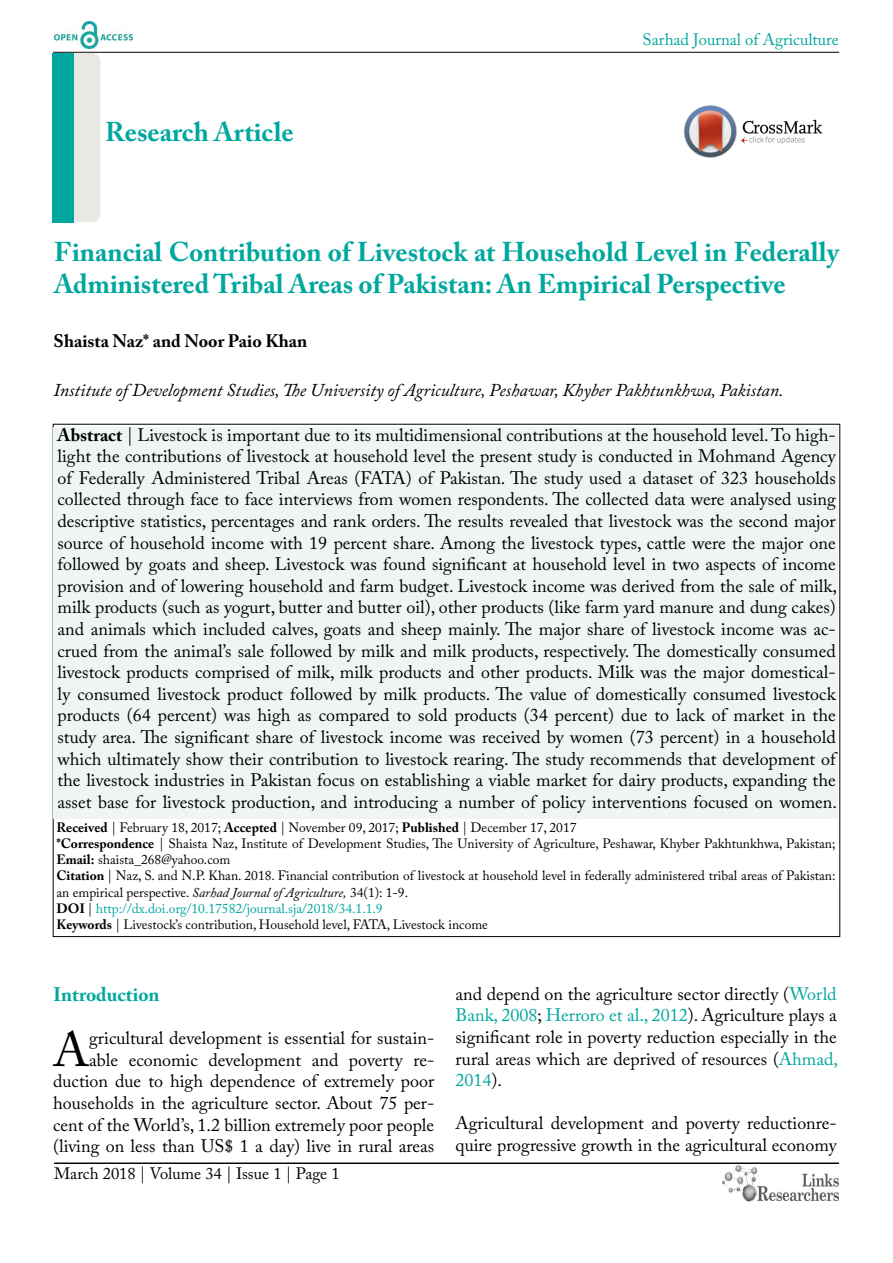
<style>
.page{position:relative;width:893px;height:1263px;background:#fff}
.page>*{position:absolute;margin:0;border:0;box-sizing:border-box;transform-origin:0 0}
.t1{font:48.45px "Adobe Caslon Pro";color:#000}
.t2{font:700 27px/32.4px "Adobe Caslon Pro";color:#00a79e}
.t3{font:700 19.5px "Adobe Caslon Pro";color:#00a79e}
.t4{font:18px/21.6px "Adobe Caslon Pro";color:#000;text-align:justify}
.t5{font:italic 18px "Adobe Caslon Pro";color:#000}
.t6{font:700 18px "Adobe Caslon Pro";color:#000}
.t7{font:16.5px "Adobe Caslon Pro";color:#000}
.t8{font:16.5px "Adobe Caslon Pro";color:#00a79e}
.t9{font:13.5px/16.2px "Adobe Caslon Pro";color:#000}
.s1{font-weight:700}
.s2{font-style:italic}
.s3{color:#00a79e}
</style>
<div class="page">
<hr style="left:53px;top:52px;width:786px;height:1px;background:#000">
<img style="left:722px;top:1166px;width:117px;height:36px">
<img style="left:54px;top:22px;width:78px;height:27px">
<div style="left:54px;top:53px;width:46px;height:169px;background:#e9e9e4;border-radius:9px"></div>
<hr style="left:54px;top:1163px;width:785px;height:1px;background:#000">
<div style="left:53px;top:53px;width:21px;height:169px;background:#00a79e"></div>
<div style="left:54px;top:427px;width:784px;height:392px;background:#eef5f4"></div>
<img style="left:684px;top:105px;width:139px;height:53px">
<h2 class="t2" style="left:105px;top:116px;width:190px">Research Article</h2>
<p class="t8" style="left:643px;top:30px;width:198px">Sarhad Journal of Agriculture</p>
<h2 class="t2" style="left:54px;top:235px;width:786px">Financial Contribution of Livestock at Household Level in Federally<br>Administered Tribal Areas of Pakistan: An Empirical Perspective</h2>
<p class="t6" style="left:53px;top:330px;width:255px">Shaista Naz* and Noor Paio Khan</p>
<p class="t5" style="left:53px;top:379px;width:731px">Institute of Development Studies, The University of Agriculture, Peshawar, Khyber Pakhtunkhwa, Pakistan.</p>
<p class="t4" style="left:58px;top:424px;width:781px"><span class="s1">Abstract</span> | Livestock is important due to its multidimensional contributions at the household level. To high&shy;light the contributions of livestock at household level the present study is conducted in Mohmand Agency of Federally Administered Tribal Areas (FATA) of Pakistan. The study used a dataset of 323 households collected through face to face interviews from women respondents. The collected data were analysed using descriptive statistics, percentages and rank orders. The results revealed that livestock was the second major source of household income with 19 percent share. Among the livestock types, cattle were the major one followed by goats and sheep. Livestock was found significant at household level in two aspects of income provision and of lowering household and farm budget. Livestock income was derived from the sale of milk, milk products (such as yogurt, butter and butter oil), other products (like farm yard manure and dung cakes) and animals which included calves, goats and sheep mainly. The major share of livestock income was ac&shy;crued from the animal’s sale followed by milk and milk products, respectively. The domestically consumed livestock products comprised of milk, milk products and other products. Milk was the major domestical&shy;ly consumed livestock product followed by milk products. The value of domestically consumed livestock products (64 percent) was high as compared to sold products (34 percent) due to lack of market in the study area. The significant share of livestock income was received by women (73 percent) in a household which ultimately show their contribution to livestock rearing. The study recommends that development of the livestock industries in Pakistan focus on establishing a viable market for dairy products, expanding the asset base for livestock production, and introducing a number of policy interventions focused on women.</p>
<p class="t9" style="left:56px;top:819px;width:781px"><span class="s1">Received</span> | February 18, 2017; <span class="s1">Accepted</span> | November 09, 2017; <span class="s1">Published</span> | December 17, 2017<br><span class="s1">*Correspondence</span> | Shaista Naz, Institute of Development Studies, The University of Agriculture, Peshawar, Khyber Pakhtunkhwa, Pakistan; <span class="s1">Email:</span> shaista_268@yahoo.com<br><span class="s1">Citation</span> | Naz, S. and N.P. Khan. 2018. Financial contribution of livestock at household level in federally administered tribal areas of Pakistan: an empirical perspective. <span class="s2">Sarhad Journal of Agriculture,</span> 34(1): 1-9.<br><span class="s1">DOI</span> | <span class="s3">http://dx.doi.org/10.17582/journal.sja/2018/34.1.1.9<br></span><span class="s1">Keywords</span> | Livestock’s contribution, Household level, FATA, Livestock income</p>
<p class="t3" style="left:53px;top:983px;width:108px">Introduction</p>
<h1 class="t1" style="left:53px;top:1021px;width:37px">A</h1>
<p class="t4" style="left:53px;top:1027px;width:383px;text-align:right">gricultural development is essential for sustain-<br>able economic development and poverty re&shy;duction due to high dependence of extremely poor households in the agriculture sector. About 75 per&shy;cent of the World’s, 1.2 billion extremely poor people (living on less than US$ 1 a day) live in rural areas</p>
<p class="t7" style="left:54px;top:1164px;width:287px">March 2018 | Volume 34 | Issue 1 | Page 1</p>
<p class="t4" style="left:456px;top:983px;width:384px">and depend on the agriculture sector directly (<span class="s3">World Bank, 2008</span>; <span class="s3">Herroro et al., 2012</span>). Agriculture plays a significant role in poverty reduction especially in the rural areas which are deprived of resources (<span class="s3">Ahmad, 2014</span>).</p>
<p class="t4" style="left:456px;top:1112px;width:383px">Agricultural development and poverty reductionre&shy;quire progressive growth in the agricultural economy</p>
</div>
